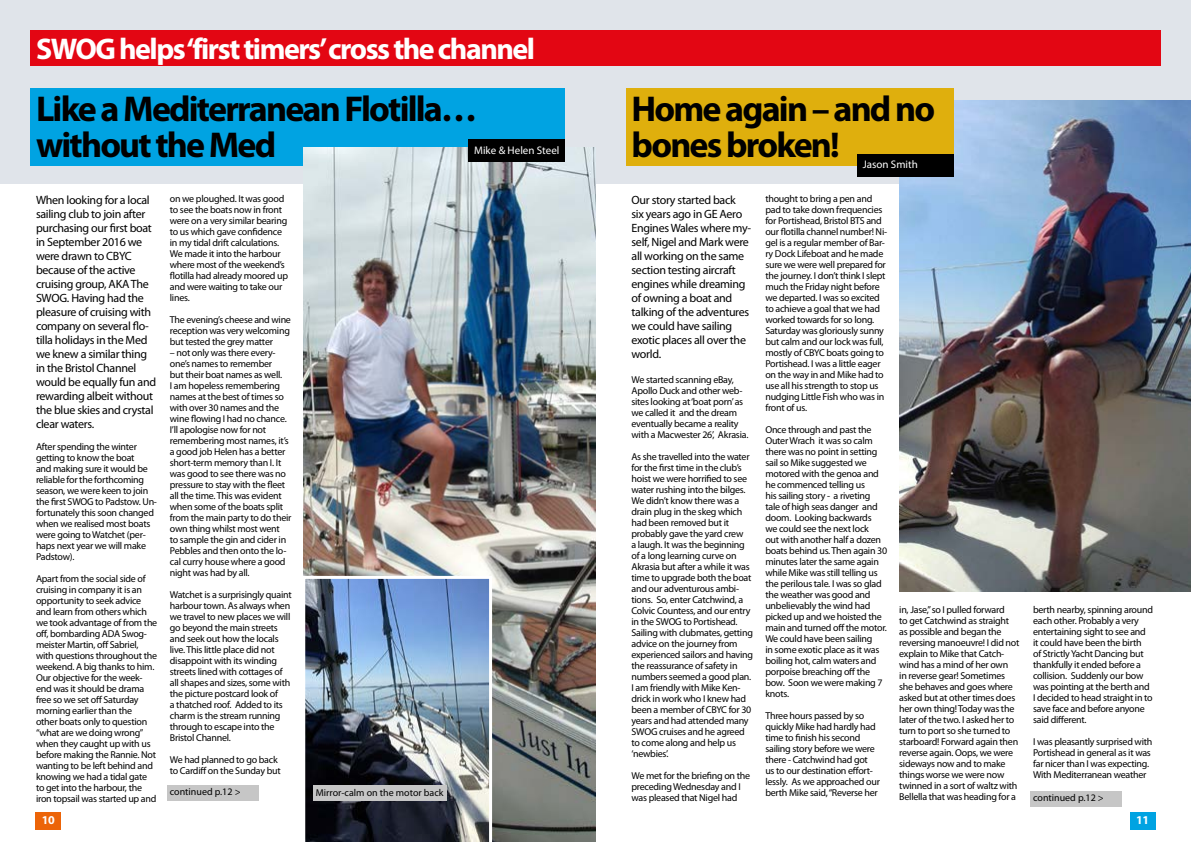
<style>
.page{position:relative;width:1191px;height:842px;background:#fff}
.page>*{position:absolute;margin:0;border:0;box-sizing:border-box;transform-origin:0 0}
.t1{font:700 36px/36px "Myriad Pro";letter-spacing:-.05em;color:#000}
.t2{font:700 30px "Myriad Pro";letter-spacing:-.05em;color:#fff}
.t3{font:12px/14px "Myriad Pro";letter-spacing:-.025em;color:#000}
.t4{font:700 12px "Myriad Pro";color:#fff}
.t5{font:11px "Myriad Pro";color:#fff}
.t6{font:10px/11px "Myriad Pro";letter-spacing:-.025em;color:#000}
.t7{font:10px "Myriad Pro";color:#000}
</style>
<div class="page">
<div style="left:0;top:0;width:1191px;height:184px;background:#e0e4ea"></div>
<img style="left:899px;top:101px;width:292px;height:490px">
<div style="left:35px;top:812px;width:26px;height:17px;background:#ec6408"></div>
<div style="left:1130px;top:812px;width:25px;height:17px;background:#00a3e2"></div>
<div style="left:30px;top:30px;width:1130px;height:36px;background:#e30613"></div>
<div style="left:626px;top:88px;width:327px;height:78px;background:#dfaf0d"></div>
<div style="left:30px;top:88px;width:535px;height:78px;background:#00a3e2"></div>
<img style="left:304px;top:147px;width:291px;height:695px">
<div style="left:468px;top:140px;width:97px;height:22px;background:#000"></div>
<div style="left:857px;top:154px;width:96px;height:22px;background:#000"></div>
<div style="left:167px;top:785px;width:91px;height:15px;background:#c6c6c6"></div>
<div style="left:1030px;top:791px;width:91px;height:16px;background:#c6c6c6"></div>
<img style="left:304px;top:576px;width:188px;height:266px">
<div style="left:313px;top:785px;width:133px;height:16px;background:#c6c6c6"></div>
<h2 class="t2" style="left:36px;top:29px;width:500px">SWOG helps ‘first timers’cross the channel</h2>
<h1 class="t1" style="left:36px;top:89px;width:442px">Like a Mediterranean Flotilla… without the Med</h1>
<p class="t3" style="left:36px;top:192px;width:122px">When looking for a local sailing club to join after purchasing our first boat in September 2016 we were drawn to CBYC because of the active cruising group, AKA The<br>SWOG. Having had the pleasure of cruising with company on several flo&shy;tilla holidays in the Med we knew a similar thing in the Bristol Channel would be equally fun and rewarding albeit without the blue skies and crystal clear waters.</p>
<p class="t6" style="left:36px;top:441px;width:123px">After spending the winter getting to know the boat<br>and making sure it would be reliable for the forthcoming season, we were keen to join the first SWOG to Padstow. Un&shy;fortunately this soon changed when we realised most boats were going to Watchet (per&shy;haps next year we will make<br>Padstow).</p>
<p class="t6" style="left:36px;top:573px;width:123px">Apart from the social side of cruising in company it is an opportunity to seek advice and learn from others which we took advantage of from the off, bombarding ADA Swog&shy;meister Martin, off Sabriel, with questions throughout the weekend. A big thanks to him.<br>Our objective for the week&shy;end was it should be drama free so we set off Saturday morning earlier than the<br>other boats only to question “what are we doing wrong” when they caught up with us before making the Rannie. Not wanting to be left behind and knowing we had a tidal gate to get into the harbour, the iron topsail was started up and</p>
<p class="t5" style="left:474px;top:143px;width:87px">Mike &amp; Helen Steel</p>
<p class="t6" style="left:170px;top:193px;width:120px">on we ploughed. It was good to see the boats now in front were on a very similar bearing to us which gave confidence in my tidal drift calculations.<br>We made it into the harbour where most of the weekend’s flotilla had already moored up and were waiting to take our lines.</p>
<p class="t6" style="left:170px;top:314px;width:123px;text-align:justify">The evening’s cheese and wine reception was very welcoming but tested the grey matter</p>
<p class="t6" style="left:170px;top:347px;width:123px">– not only was there every&shy;one’s names to remember<br>but their boat names as well.<br>I am hopeless remembering names at the best of times so with over 30 names and the wine flowing I had no chance.<br>I’ll apologise now for not remembering most names, it’s a good job Helen has a better short-term memory than I. It was good to see there was no pressure to stay with the fleet all the time. This was evident when some of the boats split from the main party to do their own thing whilst most went<br>to sample the gin and cider in<br>Pebbles and then onto the lo&shy;cal curry house where a good night was had by all.</p>
<p class="t6" style="left:170px;top:589px;width:123px">Watchet is a surprisingly quaint harbour town. As always when we travel to new places we will go beyond the main streets and seek out how the locals live. This little place did not disappoint with its winding streets lined with cottages of all shapes and sizes, some with the picture postcard look of<br>a thatched roof. Added to its charm is the stream running through to escape into the<br>Bristol Channel.</p>
<p class="t6" style="left:170px;top:754px;width:112px">We had planned to go back to Cardiff on the Sunday but</p>
<p class="t7" style="left:170px;top:786px;width:72px">continued p.12 &gt;</p>
<p class="t7" style="left:316px;top:786px;width:129px">Mirror-calm on the motor back</p>
<h1 class="t1" style="left:631px;top:89px;width:305px">Home again – and no bones broken!</h1>
<p class="t3" style="left:631px;top:192px;width:121px">Our story started back six years ago in GE Aero<br>Engines Wales where my&shy;self, Nigel and Mark were all working on the same section testing aircraft engines while dreaming of owning a boat and talking of the adventures we could have sailing exotic places all over the world.</p>
<p class="t6" style="left:631px;top:374px;width:118px">We started scanning eBay,<br>Apollo Duck and other web&shy;sites looking at ‘boat porn’ as we called it and the dream eventually became a reality with a Macwester 26’, Akrasia.</p>
<p class="t6" style="left:631px;top:451px;width:123px">As she travelled into the water for the first time in the club’s hoist we were horrified to see water rushing into the bilges.<br>We didn’t know there was a drain plug in the skeg which had been removed but it probably gave the yard crew<br>a laugh. It was the beginning of a long learning curve on<br>Akrasia but after a while it was time to upgrade both the boat and our adventurous ambi&shy;tions. So, enter Catchwind, a<br>Colvic Countess, and our entry in the SWOG to Portishead.<br>Sailing with clubmates, getting advice on the journey from experienced sailors and having the reassurance of safety in numbers seemed a good plan.<br>I am friendly with Mike Ken&shy;drick in work who I knew had been a member of CBYC for 30 years and had attended many<br>SWOG cruises and he agreed to come along and help us ‘newbies’.</p>
<p class="t6" style="left:631px;top:770px;width:120px">We met for the briefing on the preceding Wednesday and I was pleased that Nigel had</p>
<p class="t5" style="left:862px;top:157px;width:57px">Jason Smith</p>
<p class="t6" style="left:765px;top:193px;width:123px">thought to bring a pen and pad to take down frequencies for Portishead, Bristol BTS and our flotilla channel number! Ni&shy;gel is a regular member of Bar&shy;ry Dock Lifeboat and he made sure we were well prepared for the journey. I don’t think I slept much the Friday night before we departed. I was so excited to achieve a goal that we had worked towards for so long.<br>Saturday was gloriously sunny but calm and our lock was full, mostly of CBYC boats going to<br>Portishead. I was a little eager on the way in and Mike had to use all his strength to stop us nudging Little Fish who was in front of us.</p>
<p class="t6" style="left:765px;top:424px;width:123px">Once through and past the<br>Outer Wrach it was so calm there was no point in setting sail so Mike suggested we motored with the genoa and he commenced telling us<br>his sailing story - a riveting tale of high seas danger and doom. Looking backwards<br>we could see the next lock<br>out with another half a dozen boats behind us. Then again 30 minutes later the same again while Mike was still telling us the perilous tale. I was so glad the weather was good and unbelievably the wind had picked up and we hoisted the main and turned off the motor.<br>We could have been sailing<br>in some exotic place as it was boiling hot, calm waters and porpoise breaching off the bow. Soon we were making 7 knots.</p>
<p class="t6" style="left:765px;top:710px;width:116px">Three hours passed by so quickly Mike had hardly had time to finish his second sailing story before we were there - Catchwind had got<br>us to our destination effort&shy;lessly. As we approached our berth Mike said, “Reverse her</p>
<p class="t6" style="left:899px;top:604px;width:122px">in, Jase,” so I pulled forward<br>to get Catchwind as straight as possible and began the reversing manoeuvre! I did not explain to Mike that Catch&shy;wind has a mind of her own<br>in reverse gear! Sometimes she behaves and goes where asked but at other times does her own thing! Today was the later of the two. I asked her to turn to port so she turned to starboard! Forward again then reverse again. Oops, we were sideways now and to make things worse we were now twinned in a sort of waltz with<br>Bellella that was heading for a</p>
<p class="t6" style="left:1033px;top:604px;width:121px">berth nearby, spinning around each other. Probably a very entertaining sight to see and it could have been the birth<br>of Strictly Yacht Dancing but thankfully it ended before a collision. Suddenly our bow was pointing at the berth and<br>I decided to head straight in to save face and before anyone said different.</p>
<p class="t6" style="left:1033px;top:736px;width:121px">I was pleasantly surprised with<br>Portishead in general as it was far nicer than I was expecting.<br>With Mediterranean weather</p>
<p class="t7" style="left:1033px;top:792px;width:72px">continued p.12 &gt;</p>
<p class="t4" style="left:42px;top:812px;width:15px">10</p>
<p class="t4" style="left:1136px;top:812px;width:15px">11</p>
</div>
